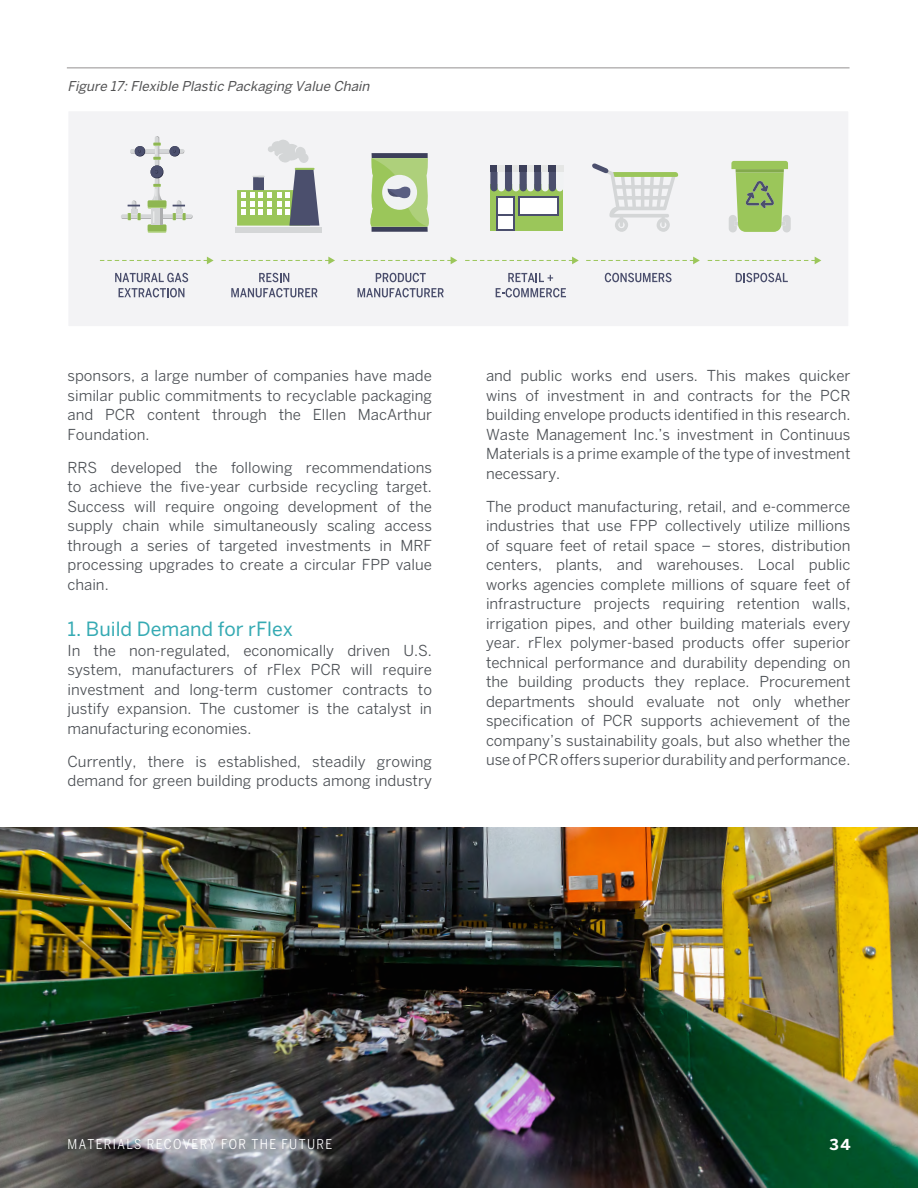
<style>
.page{position:relative;width:918px;height:1188px;background:#fff}
.page>*{position:absolute;margin:0;border:0;box-sizing:border-box;transform-origin:0 0}
.t1{font:19.5px "Benton Sans";color:#35aab3}
.t2{font:15px/19.5px "Benton Sans";color:#4b4f54;text-align:justify}
.t3{font:700 15px "Benton Sans";color:#fff}
.t4{font:italic 13.5px "Benton Sans";color:#525253}
.t5{font:condensed 13.5px "Benton Sans";letter-spacing:.1em;color:#fff}
</style>
<div class="page">
<div style="left:67px;top:110px;width:783px;height:218px;background:#f3f3f5;border:2px solid #fff"></div>
<img style="left:0;top:827px;width:918px;height:361px">
<hr style="left:67px;top:68px;width:783px;height:1px;background:#939191">
<svg style="left:115px;top:273px;width:73px;height:9px"></svg>
<svg style="left:119px;top:288px;width:65px;height:9px"></svg>
<svg style="left:259px;top:273px;width:30px;height:9px"></svg>
<svg style="left:231px;top:288px;width:86px;height:9px"></svg>
<svg style="left:376px;top:273px;width:50px;height:9px"></svg>
<svg style="left:358px;top:288px;width:86px;height:9px"></svg>
<svg style="left:508px;top:273px;width:45px;height:9px"></svg>
<svg style="left:496px;top:288px;width:70px;height:9px"></svg>
<svg style="left:605px;top:273px;width:67px;height:9px"></svg>
<svg style="left:736px;top:273px;width:52px;height:9px"></svg>
<svg style="left:237px;top:169px;width:82px;height:57px"></svg>
<hr style="left:295px;top:168px;width:20px;height:2px;background:#9bc65a">
<svg style="left:268px;top:139px;width:41px;height:24px"></svg>
<div style="left:235px;top:227px;width:87px;height:5px;background:#d4d6d7"></div>
<div style="left:729px;top:215px;width:8px;height:17px;background:#d4d6d7;border-radius:4px"></div>
<div style="left:783px;top:215px;width:8px;height:17px;background:#d4d6d7;border-radius:4px"></div>
<svg style="left:731px;top:161px;width:57px;height:71px"></svg>
<svg style="left:592px;top:163px;width:86px;height:69px"></svg>
<div style="left:490px;top:185px;width:73px;height:46px;background:#9bc65a"></div>
<div style="left:490px;top:166px;width:8px;height:6px;background:#3c3f5a"></div>
<div style="left:498px;top:166px;width:7px;height:6px;background:#e5e6e5"></div>
<div style="left:505px;top:166px;width:7px;height:6px;background:#3c3f5a"></div>
<div style="left:512px;top:166px;width:8px;height:6px;background:#e5e6e5"></div>
<div style="left:520px;top:166px;width:7px;height:6px;background:#3c3f5a"></div>
<div style="left:527px;top:166px;width:7px;height:6px;background:#e5e6e5"></div>
<div style="left:534px;top:166px;width:7px;height:6px;background:#3c3f5a"></div>
<div style="left:541px;top:166px;width:8px;height:6px;background:#e5e6e5"></div>
<div style="left:549px;top:166px;width:7px;height:6px;background:#3c3f5a"></div>
<div style="left:556px;top:166px;width:7px;height:6px;background:#e5e6e5"></div>
<svg style="left:490px;top:172px;width:73px;height:19px"></svg>
<div style="left:496px;top:197px;width:19px;height:34px;background:#4b4f6d"></div>
<svg style="left:519px;top:197px;width:40px;height:19px"></svg>
<div style="left:521px;top:199px;width:36px;height:15px;background:#fff"></div>
<div style="left:498px;top:199px;width:15px;height:15px;background:#fff"></div>
<div style="left:498px;top:216px;width:15px;height:13px;background:#fff"></div>
<div style="left:372px;top:153px;width:56px;height:5px;background:#3c3f5a"></div>
<div style="left:372px;top:227px;width:56px;height:5px;background:#3c3f5a"></div>
<svg style="left:370px;top:158px;width:59px;height:68px"></svg>
<svg style="left:100px;top:257px;width:114px;height:7px"></svg>
<svg style="left:221px;top:257px;width:114px;height:7px"></svg>
<svg style="left:344px;top:257px;width:113px;height:7px"></svg>
<svg style="left:465px;top:257px;width:114px;height:7px"></svg>
<svg style="left:586px;top:257px;width:114px;height:7px"></svg>
<svg style="left:708px;top:257px;width:113px;height:7px"></svg>
<div style="left:148px;top:225px;width:18px;height:8px;background:#aed07b"></div>
<div style="left:148px;top:225px;width:18px;height:6px;background:#8eb652"></div>
<hr style="left:160px;top:209px;width:3px;height:16px;background:#acadae">
<div style="left:151px;top:209px;width:9px;height:16px;background:#d4d6d7"></div>
<svg style="left:121px;top:136px;width:72px;height:87px"></svg>
<p class="t4" style="left:68px;top:79px;width:307px">Figure 17:Flexible Plastic Packaging Value Chain</p>
<p class="t2" style="left:68px;top:366px;width:366px">sponsors, a large number of companies have made similar public commitments to recyclable packaging and PCR content through the Ellen MacArthur Foundation.</p>
<p class="t2" style="left:68px;top:457px;width:366px">RRS developed the following recommendations to achieve the five-year curbside recycling target.<br>Success will require ongoing development of the supply chain while simultaneously scaling access through a series of targeted investments in MRF processing upgrades to create a circular FPP value chain.</p>
<h1 class="t1" style="left:68px;top:618px;width:227px">1. Build Demand for rFlex</h1>
<p class="t2" style="left:68px;top:640px;width:366px">In the non-regulated, economically driven U.S. system, manufacturers of rFlex PCR will require investment and long-term customer contracts to justify expansion. The customer is the catalyst in manufacturing economies.</p>
<p class="t2" style="left:68px;top:751px;width:366px">Currently, there is established, steadily growing demand for green building products among industry</p>
<p class="t2" style="left:486px;top:366px;width:366px">and public works end users. This makes quicker wins of investment in and contracts for the PCR building envelope products identified in this research.<br>Waste Management Inc.’s investment in Continuus Materials is a prime example of the type of investment necessary.</p>
<p class="t2" style="left:486px;top:496px;width:366px">The product manufacturing, retail, and e-commerce industries that use FPP collectively utilize millions of square feet of retail space – stores, distribution centers, plants, and warehouses. Local public works agencies complete millions of square feet of infrastructure projects requiring retention walls, irrigation pipes, and other building materials every year. rFlex polymer-based products offer superior technical performance and durability depending on the building products they replace. Procurement departments should evaluate not only whether specification of PCR supports achievement of the company’s sustainability goals, but also whether the use of PCR offers superior durability and performance.</p>
<p class="t5" style="left:68px;top:1136px;width:266px">MATERIALS RECOVERY FOR THE FUTURE</p>
<p class="t3" style="left:830px;top:1135px;width:22px">34</p>
</div>
